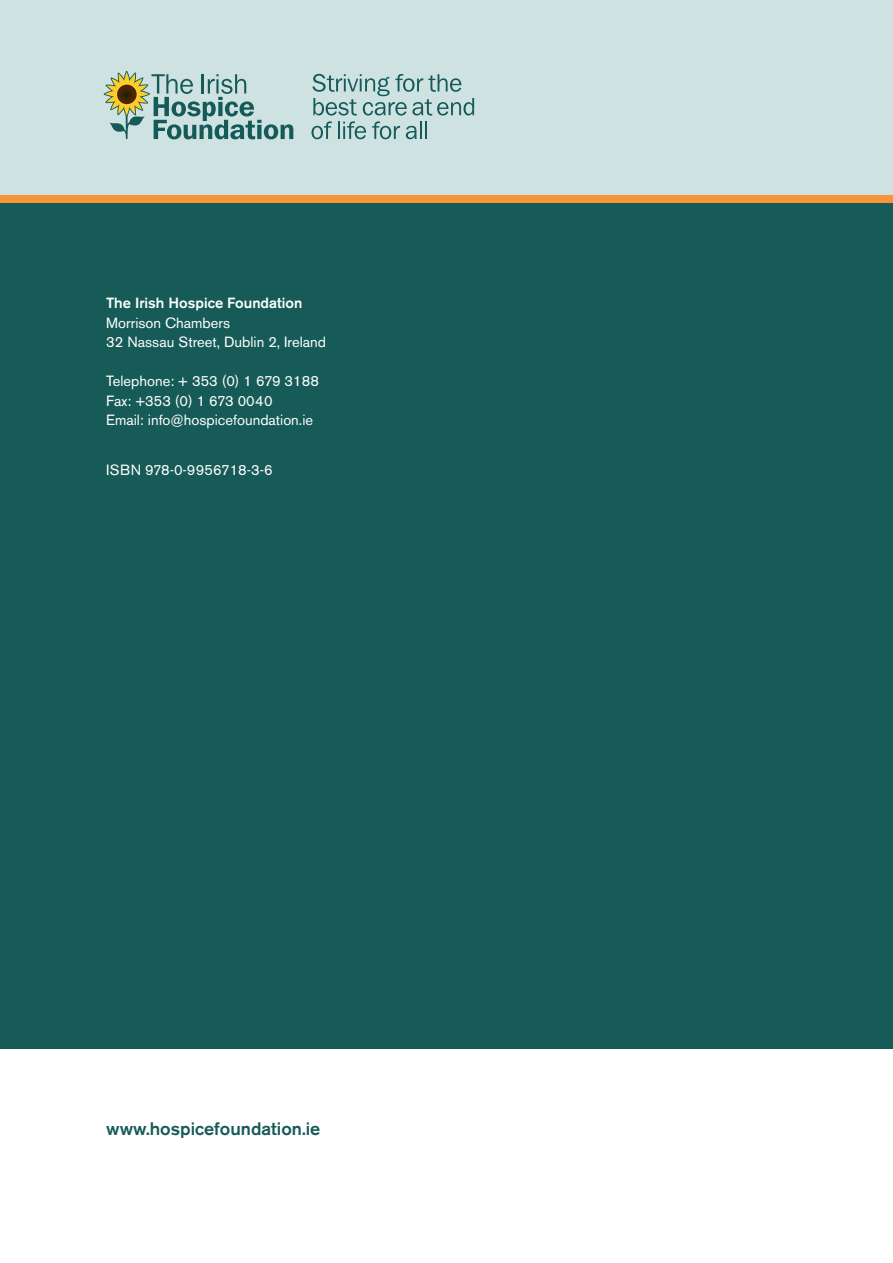
<style>
.page{position:relative;width:893px;height:1263px;background:#fff}
.page>*{position:absolute;margin:0;border:0;box-sizing:border-box;transform-origin:0 0}
.t1{font:500 18px "Akzidenz Grotesk BE";color:#165b57}
.t2{font:14.7px/19.5px "Akzidenz Grotesk BE";color:#fff}
.t3{font:500 14.7px "Akzidenz Grotesk BE";color:#fff}
</style>
<div class="page">
<div style="left:0;top:187px;width:893px;height:861px;background:#165b57"></div>
<div style="left:0;top:0;width:893px;height:199px;background:#cee2e2"></div>
<svg style="left:311px;top:74px;width:163px;height:65px"></svg>
<svg style="left:104px;top:71px;width:189px;height:68px"></svg>
<div style="left:0;top:196px;width:893px;height:7px;background:#f79437"></div>
<p class="t3" style="left:106px;top:298px;width:197px">The Irish Hospice Foundation</p>
<p class="t2" style="left:106px;top:314px;width:221px">Morrison Chambers<br>32 Nassau Street, Dublin 2, Ireland</p>
<p class="t2" style="left:106px;top:373px;width:214px">Telephone: + 353 (0) 1 679 3188<br>Fax: +353 (0) 1 673 0040<br>Email: info@hospicefoundation.ie</p>
<p class="t2" style="left:106px;top:462px;width:168px">ISBN 978-0-9956718-3-6</p>
<p class="t1" style="left:106px;top:1122px;width:216px">www.hospicefoundation.ie</p>
</div>
